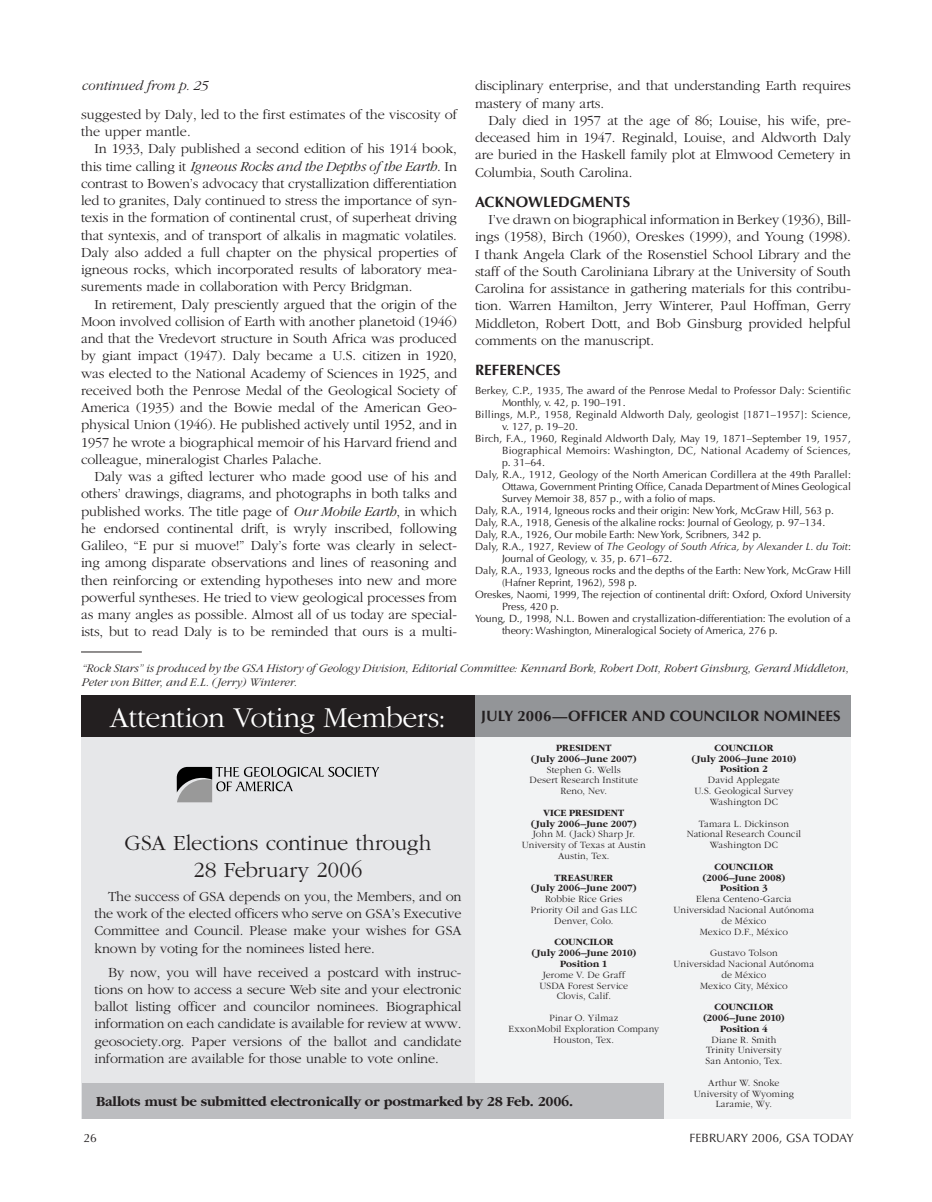
<style>
.page{position:relative;width:932px;height:1202px;background:#fff}
.page>*{position:absolute;margin:0;border:0;box-sizing:border-box;transform-origin:0 0}
.t1{font:300 22.5px/27px "Garamond";letter-spacing:-.005em;color:#231f20;text-align:center}
.t2{font:700 15px "Optima";letter-spacing:.005em;color:#231f20}
.t3{font:300 14.25px/17.2px "Garamond";letter-spacing:-.01em;color:#231f20;text-align:justify}
.t4{font:700 14.25px "Garamond";letter-spacing:-.01em;color:#231f20}
.t5{font:italic 300 14.25px "Garamond";letter-spacing:-.01em;color:#231f20}
.t6{font:italic 300 12px/14.4px "Garamond";letter-spacing:.005em;color:#231f20}
.t7{font:12px "Optima";color:#231f20}
.t8{font:10.5px "Optima";letter-spacing:-.005em;color:#231f20}
.t9{font:10.5px "Optima";letter-spacing:.015em;color:#231f20}
.t10{font:10.5px "Optima";letter-spacing:.02em;color:#231f20}
.t11{font:italic 10.5px "Optima";letter-spacing:.005em;color:#231f20}
.t12{font:10.5px "Optima";letter-spacing:.025em;color:#231f20}
.t13{font:300 10.05px/10.8px "Garamond";letter-spacing:.01em;color:#231f20;text-align:center}
.t14{font:700 10.05px/10.8px "Garamond";letter-spacing:.01em;color:#231f20;text-align:center}
.s1{font-style:italic}
.s2{font-style:normal}
.s3{font-family:"Garamond";font-weight:300;font-size:30px;color:#fff}
</style>
<div class="page">
<div style="left:471px;top:699px;width:379px;height:419px;background:#f2f3f4"></div>
<div style="left:82px;top:712px;width:393px;height:406px;background:#e6e7e9"></div>
<div style="left:471px;top:695px;width:379px;height:41px;background:#939598"></div>
<div style="left:81px;top:694px;width:394px;height:42px;background:#231f20"></div>
<svg style="left:177px;top:767px;width:202px;height:35px"></svg>
<div style="left:82px;top:1083px;width:582px;height:35px;background:#bcbdc0"></div>
<hr style="left:81px;top:651px;width:61px;height:1px;background:#231f20">
<p class="t5" style="left:81px;top:80px;width:128px">continued from p. 25</p>
<p class="t3" style="left:81px;top:107px;width:377px">suggested by Daly, led to the first estimates of the viscosity of the upper mantle.</p>
<p class="t3" style="left:81px;top:141px;width:377px;text-indent:14px">In 1933, Daly published a second edition of his 1914 book, this time calling it <span class="s1">Igneous Rocks and the Depths of the Earth</span>. In contrast to Bowen’s advocacy that crystallization differentiation led to granites, Daly continued to stress the importance of syn&shy;texis in the formation of continental crust, of superheat driving that syntexis, and of transport of alkalis in magmatic volatiles.<br>Daly also added a full chapter on the physical properties of igneous rocks, which incorporated results of laboratory mea&shy;surements made in collaboration with Percy Bridgman.</p>
<p class="t3" style="left:81px;top:296px;width:377px;text-indent:14px">In retirement, Daly presciently argued that the origin of the Moon involved collision of Earth with another planetoid (1946) and that the Vredevort structure in South Africa was produced by giant impact (1947). Daly became a U.S. citizen in 1920, was elected to the National Academy of Sciences in 1925, and received both the Penrose Medal of the Geological Society of America (1935) and the Bowie medal of the American Geo&shy;physical Union (1946). He published actively until 1952, and in 1957 he wrote a biographical memoir of his Harvard friend and colleague, mineralogist Charles Palache.</p>
<p class="t3" style="left:81px;top:469px;width:377px;text-indent:14px">Daly was a gifted lecturer who made good use of his and others’ drawings, diagrams, and photographs in both talks and published works. The title page of <span class="s1">Our Mobile Earth</span>, in which he endorsed continental drift, is wryly inscribed, following Galileo, “E pur si muove!” Daly’s forte was clearly in select&shy;ing among disparate observations and lines of reasoning and then reinforcing or extending hypotheses into new and more powerful syntheses. He tried to view geological processes from as many angles as possible. Almost all of us today are special&shy;ists, but to read Daly is to be reminded that ours is a multi-</p>
<p class="t3" style="left:475px;top:78px;width:377px">disciplinary enterprise, and that understanding Earth requires mastery of many arts.</p>
<p class="t3" style="left:475px;top:113px;width:377px;text-indent:14px">Daly died in 1957 at the age of 86; Louise, his wife, pre&shy;deceased him in 1947. Reginald, Louise, and Aldworth Daly are buried in the Haskell family plot at Elmwood Cemetery in Columbia, South Carolina.</p>
<p class="t2" style="left:475px;top:195px;width:157px">ACKNOWLEDGMENTS</p>
<p class="t3" style="left:475px;top:212px;width:377px;text-indent:14px">I’ve drawn on biographical information in Berkey (1936), Bill&shy;ings (1958), Birch (1960), Oreskes (1999), and Young (1998).<br>I thank Angela Clark of the Rosenstiel School Library and the staff of the South Caroliniana Library at the University of South Carolina for assistance in gathering materials for this contribu&shy;tion. Warren Hamilton, Jerry Winterer, Paul Hoffman, Gerry Middleton, Robert Dott, and Bob Ginsburg provided helpful comments on the manuscript.</p>
<p class="t2" style="left:475px;top:364px;width:87px">REFERENCES</p>
<p class="t9" style="left:475px;top:386px;width:377px">Berkey, C.P., 1935, The award of the Penrose Medal to Professor Daly: Scientific</p>
<p class="t8" style="left:502px;top:398px;width:125px">Monthly, v. 42, p. 190–191.</p>
<p class="t10" style="left:475px;top:410px;width:377px">Billings, M.P., 1958, Reginald Aldworth Daly, geologist [1871–1957]: Science,</p>
<p class="t8" style="left:502px;top:422px;width:77px">v. 127, p. 19–20.</p>
<p class="t9" style="left:475px;top:434px;width:377px">Birch, F.A., 1960, Reginald Aldworth Daly, May 19, 1871–September 19, 1957,</p>
<p class="t12" style="left:502px;top:446px;width:350px">Biographical Memoirs: Washington, DC, National Academy of Sciences,</p>
<p class="t8" style="left:502px;top:458px;width:44px">p. 31–64.</p>
<p class="t8" style="left:475px;top:470px;width:377px">Daly, R.A., 1912, Geology of the North American Cordillera at the 49th Parallel:</p>
<p class="t8" style="left:502px;top:482px;width:350px">Ottawa, Government Printing Office, Canada Department of Mines Geological</p>
<p class="t8" style="left:502px;top:494px;width:215px">Survey Memoir 38, 857 p., with a folio of maps.</p>
<p class="t8" style="left:475px;top:506px;width:360px">Daly, R.A., 1914, Igneous rocks and their origin: New York, McGraw Hill, 563 p.</p>
<p class="t8" style="left:475px;top:518px;width:352px">Daly, R.A., 1918, Genesis of the alkaline rocks: Journal of Geology, p. 97–134.</p>
<p class="t8" style="left:475px;top:530px;width:288px">Daly, R.A., 1926, Our mobile Earth: New York, Scribners, 342 p.</p>
<p class="t11" style="left:475px;top:542px;width:377px"><span class="s2">Daly, R.A., 1927, Review of</span> The Geology of South Africa, by Alexander L. du Toit<span class="s2">:</span></p>
<p class="t8" style="left:502px;top:554px;width:172px">Journal of Geology, v. 35, p. 671–672.</p>
<p class="t8" style="left:475px;top:566px;width:377px">Daly, R.A., 1933, Igneous rocks and the depths of the Earth: New York, McGraw Hill</p>
<p class="t8" style="left:502px;top:578px;width:137px">(Hafner Reprint, 1962), 598 p.</p>
<p class="t8" style="left:475px;top:590px;width:377px">Oreskes, Naomi, 1999, The rejection of continental drift: Oxford, Oxford University</p>
<p class="t8" style="left:502px;top:602px;width:59px">Press, 420 p.</p>
<p class="t8" style="left:475px;top:614px;width:377px">Young, D., 1998, N.L. Bowen and crystallization-differentiation: The evolution of a</p>
<p class="t8" style="left:502px;top:626px;width:277px">theory: Washington, Mineralogical Society of America, 276 p.</p>
<p class="t6" style="left:81px;top:662px;width:769px">“Rock Stars” is produced by the GSA History of Geology Division, Editorial Committee: Kennard Bork, Robert Dott, Robert Ginsburg, Gerard Middleton,<br>Peter von Bitter, and E.L. (Jerry) Winterer.</p>
<p class="t2" style="left:110px;top:710px;width:732px"><span class="s3">Attention Voting Members:</span> JULY 2006—OFFICER AND COUNCILOR NOMINEES</p>
<h1 class="t1" style="left:125px;top:831px;width:308px">GSA Elections continue through<br>28 February 2006</h1>
<p class="t3" style="left:94px;top:888px;width:368px;text-indent:14px">The success of GSA depends on you, the Members, and on the work of the elected officers who serve on GSA’s Executive Committee and Council. Please make your wishes for GSA known by voting for the nominees listed here.</p>
<p class="t3" style="left:94px;top:964px;width:368px;text-indent:14px">By now, you will have received a postcard with instruc&shy;tions on how to access a secure Web site and your electronic ballot listing officer and councilor nominees. Biographical information on each candidate is available for review at www. geosociety.org. Paper versions of the ballot and candidate information are available for those unable to vote online.</p>
<p class="t14" style="left:531px;top:743px;width:107px">PRESIDENT<br>(July 2006–June 2007)</p>
<p class="t13" style="left:529px;top:764px;width:110px">Stephen G. Wells<br>Desert Research Institute<br>Reno, Nev.</p>
<p class="t14" style="left:531px;top:808px;width:107px">VICE PRESIDENT (July 2006–June 2007)</p>
<p class="t13" style="left:522px;top:829px;width:125px">John M. (Jack) Sharp Jr.<br>University of Texas at Austin<br>Austin, Tex.</p>
<p class="t14" style="left:531px;top:872px;width:107px">TREASURER<br>(July 2006–June 2007)</p>
<p class="t13" style="left:531px;top:894px;width:107px">Robbie Rice Gries<br>Priority Oil and Gas LLC<br>Denver, Colo.</p>
<p class="t14" style="left:531px;top:937px;width:106px">COUNCILOR<br>(July 2006–June 2010)<br>Position 1</p>
<p class="t13" style="left:539px;top:970px;width:90px">Jerome V. De Graff<br>USDA Forest Service<br>Clovis, Calif.</p>
<p class="t13" style="left:508px;top:1013px;width:152px">Pinar O. Yilmaz<br>ExxonMobil Exploration Company<br>Houston, Tex.</p>
<p class="t4" style="left:96px;top:1096px;width:478px">Ballots must be submitted electronically or postmarked by 28 Feb. 2006.</p>
<p class="t14" style="left:691px;top:743px;width:106px">COUNCILOR<br>(July 2006–June 2010)<br>Position 2</p>
<p class="t13" style="left:694px;top:775px;width:101px">David Applegate<br>U.S. Geological Survey<br>Washington DC</p>
<p class="t13" style="left:686px;top:818px;width:116px">Tamara L. Dickinson<br>National Research Council<br>Washington DC</p>
<p class="t14" style="left:702px;top:862px;width:84px">COUNCILOR (2006–June 2008)<br>Position 3</p>
<p class="t13" style="left:673px;top:894px;width:142px">Elena Centeno-Garcia<br>Universidad Nacional Autónoma de México<br>Mexico D.F., México</p>
<p class="t13" style="left:673px;top:948px;width:142px">Gustavo Tolson<br>Universidad Nacional Autónoma de México<br>Mexico City, México</p>
<p class="t14" style="left:703px;top:1002px;width:83px">COUNCILOR (2006–June 2010)<br>Position 4</p>
<p class="t13" style="left:705px;top:1034px;width:78px">Diane R. Smith<br>Trinity University<br>San Antonio, Tex.</p>
<p class="t13" style="left:693px;top:1078px;width:102px">Arthur W. Snoke<br>University of Wyoming<br>Laramie, Wy.</p>
<p class="t7" style="left:84px;top:1132px;width:15px">26</p>
<p class="t7" style="left:689px;top:1132px;width:166px">FEBRUARY 2006, GSA TODAY</p>
</div>
